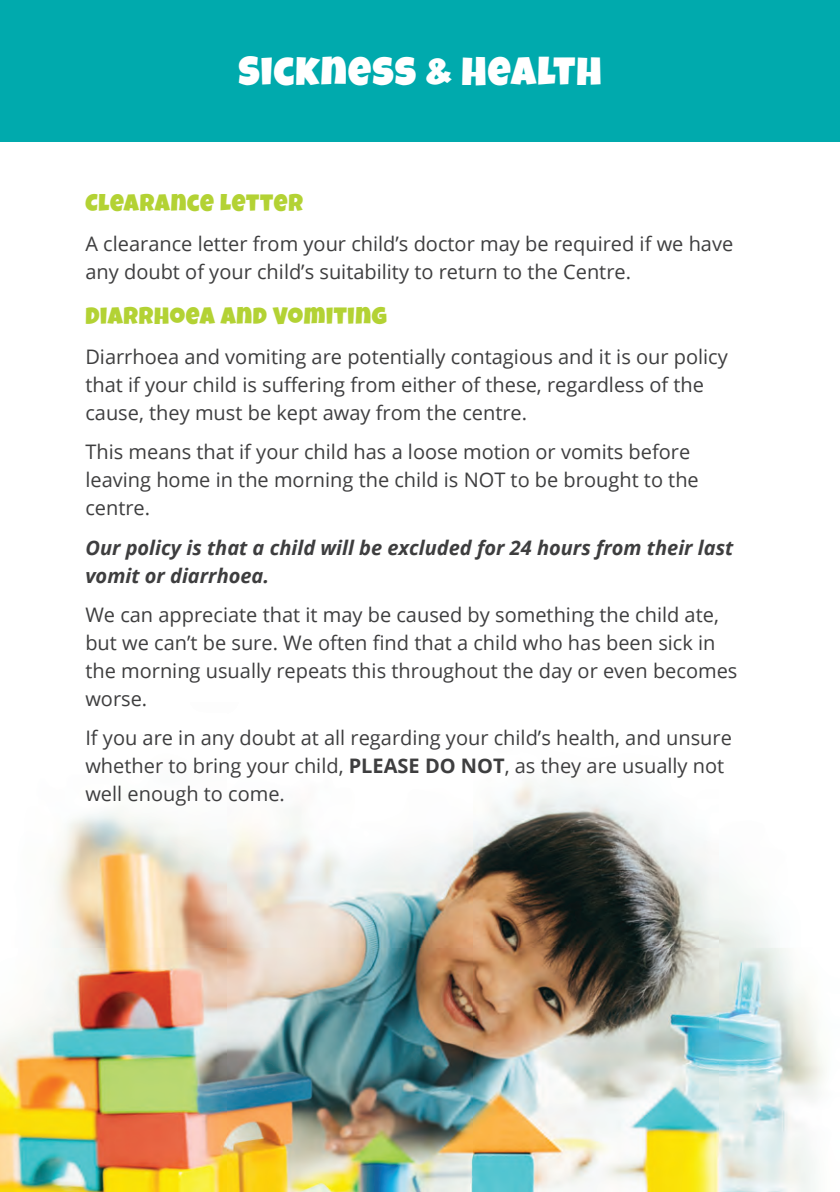
<style>
.page{position:relative;width:840px;height:1192px;background:#fff}
.page>*{position:absolute;margin:0;border:0;box-sizing:border-box;transform-origin:0 0}
.Section_Title{font:40px "Luckiest Guy";letter-spacing:.03em;color:#fff}
.Headings{font:24px "Luckiest Guy";letter-spacing:.03em;color:#b3d234}
.Body_Copy{font:20px/28px "Open Sans";color:#3e3e3f}
.Body_Copy-2{font:italic 700 20px/28px "Open Sans";color:#3e3e3f}
.s1{font-weight:700}
</style>
<div class="page">
<img style="left:0;top:781px;width:824px;height:410px">
<div style="left:0;top:0;width:840px;height:142px;background:#00aaad"></div>
<p class="Section_Title" style="left:238px;top:45px;width:364px">SICKNESS &amp; HEALTH</p>
<p class="Headings" style="left:85px;top:187px;width:219px">CLEARANCE LETTER</p>
<p class="Body_Copy" style="left:85px;top:229px;width:649px">A clearance letter from your child’s doctor may be required if we have any doubt of your child’s suitability to return to the Centre.</p>
<p class="Headings" style="left:85px;top:300px;width:303px">DIARRHOEA AND VOMITING</p>
<p class="Body_Copy" style="left:85px;top:342px;width:644px">Diarrhoea and vomiting are potentially contagious and it is our policy that if your child is suffering from either of these, regardless of the cause, they must be kept away from the centre.</p>
<p class="Body_Copy" style="left:85px;top:437px;width:615px">This means that if your child has a loose motion or vomits before leaving home in the morning the child is NOT to be brought to the centre.</p>
<p class="Body_Copy-2" style="left:85px;top:533px;width:649px">Our policy is that a child will be excluded for 24 hours from their last vomit or diarrhoea.</p>
<p class="Body_Copy" style="left:85px;top:600px;width:653px">We can appreciate that it may be caused by something the child ate, but we can’t be sure. We often find that a child who has been sick in the morning usually repeats this throughout the day or even becomes worse.</p>
<p class="Body_Copy" style="left:85px;top:723px;width:648px">If you are in any doubt at all regarding your child’s health, and unsure whether to bring your child, <span class="s1">PLEASE DO NOT</span>, as they are usually not well enough to come.</p>
</div>
